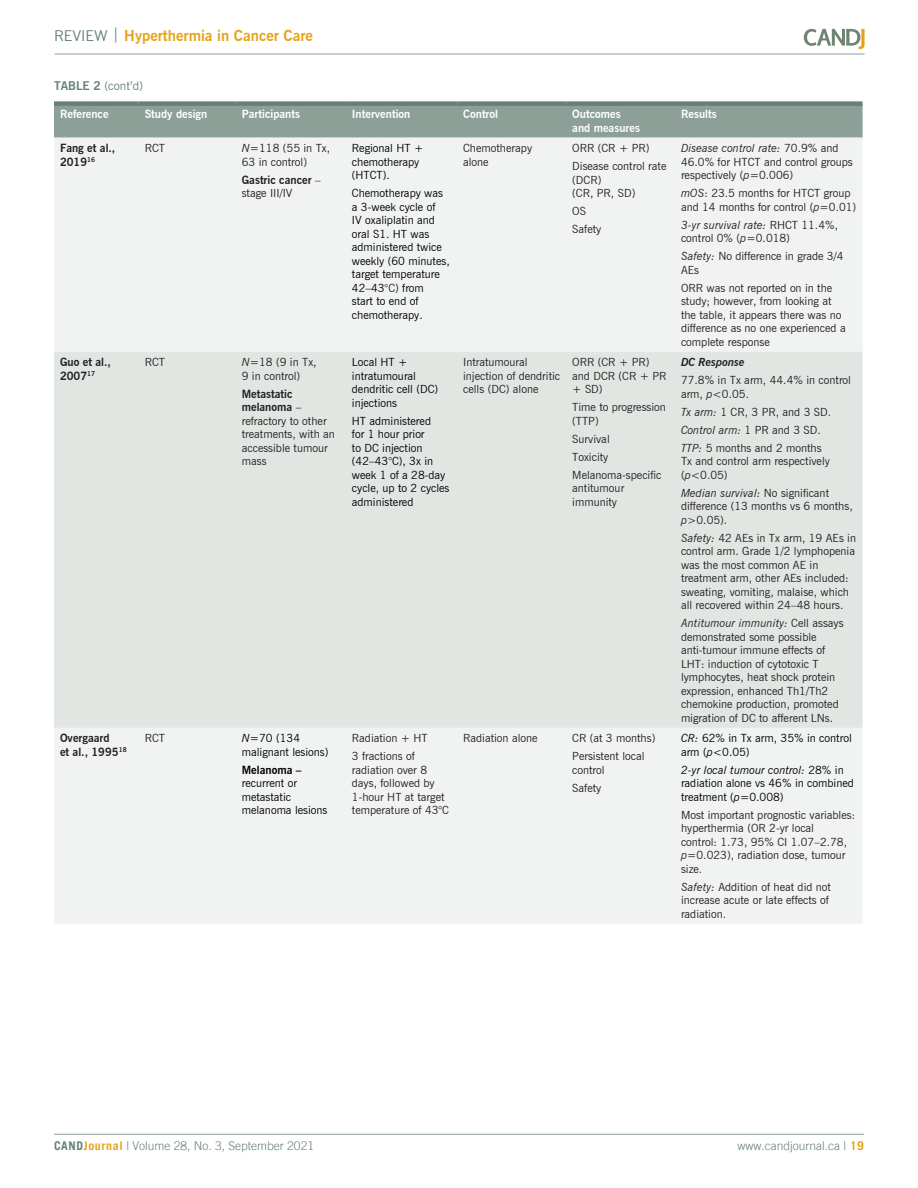
<style>
.page{position:relative;width:918px;height:1188px;background:#fff}
.page>*{position:absolute;margin:0;border:0;box-sizing:border-box;transform-origin:0 0}
.t1{font:700 15px "News Gothic BT";color:#e6a218}
.t2{font:300 12px "Trade Gothic LT";color:#678177}
.Table_Title{font:12px "News Gothic BT";color:#678177}
.Table{font:11.25px/13.5px "News Gothic BT";color:#231f20}
.Table-2{font:11.25px/13.5px "News Gothic BT";color:#000}
.Table-3{font:700 11.25px/13.5px "News Gothic BT";color:#fff}
.Table-4{font:700 11.25px/13.5px "News Gothic BT";color:#231f20}
.Table-5{font:italic 11.25px "News Gothic BT";color:#231f20}
.Table-6{font:italic 700 11.25px "News Gothic BT";color:#231f20}
.s1{font-weight:400;color:#678177}
.s2{font-weight:700}
.s3{font-style:italic}
.s4{font-weight:400}
.s5{color:#231f20}
.s6{font-style:normal}
.s7{font-weight:700;color:#e6a218}
</style>
<div class="page">
<hr style="left:55px;top:54px;width:810px;height:1px;background:#8ca098">
<hr style="left:54px;top:1134px;width:810px;height:1px;background:#8ca098">
<svg style="left:804px;top:29px;width:61px;height:20px"></svg>
<div style="left:54px;top:106px;width:809px;height:32px;background:#8ca098"></div>
<div style="left:54px;top:138px;width:809px;height:786px;background:#f0f3f2"></div>
<div style="left:54px;top:352px;width:809px;height:376px;background:#e2e6e3"></div>
<div style="left:54px;top:101px;width:85px;height:5px;background:#678177"></div>
<div style="left:139px;top:101px;width:97px;height:5px;background:#678177"></div>
<div style="left:236px;top:101px;width:110px;height:5px;background:#678177"></div>
<div style="left:346px;top:101px;width:111px;height:5px;background:#678177"></div>
<div style="left:457px;top:101px;width:109px;height:5px;background:#678177"></div>
<div style="left:566px;top:101px;width:109px;height:5px;background:#678177"></div>
<div style="left:675px;top:101px;width:188px;height:5px;background:#678177"></div>
<h1 class="t1" style="left:54px;top:26px;width:261px"><span class="s1">REVIEW |</span> Hyperthermia in Cancer Care</h1>
<p class="Table_Title" style="left:54px;top:79px;width:91px"><span class="s2">TABLE 2</span> (cont’d)</p>
<p class="Table-3" style="left:60px;top:107px;width:50px">Reference</p>
<p class="Table-3" style="left:145px;top:107px;width:64px">Study design</p>
<p class="Table-3" style="left:242px;top:107px;width:60px">Participants</p>
<p class="Table-3" style="left:352px;top:107px;width:60px">Intervention</p>
<p class="Table-3" style="left:463px;top:107px;width:36px">Control</p>
<p class="Table-3" style="left:572px;top:107px;width:69px">Outcomes and measures</p>
<p class="Table-3" style="left:681px;top:107px;width:37px">Results</p>
<p class="Table-4" style="left:60px;top:141px;width:57px">Fang et al.,<br>2019<sup>16</sup></p>
<p class="Table" style="left:145px;top:141px;width:22px">RCT</p>
<p class="Table" style="left:242px;top:141px;width:90px"><span class="s3">N=</span>118 (55 in Tx,<br>63 in control)</p>
<p class="Table-4" style="left:242px;top:173px;width:80px">Gastric cancer <span class="s4">– stage III/IV</span></p>
<p class="Table" style="left:463px;top:141px;width:70px">Chemotherapy alone</p>
<p class="Table" style="left:572px;top:141px;width:79px">ORR (CR + PR)</p>
<p class="Table" style="left:572px;top:159px;width:96px">Disease control rate (DCR)<br>(CR, PR, SD)</p>
<p class="Table" style="left:572px;top:204px;width:15px">OS</p>
<p class="Table" style="left:572px;top:222px;width:31px">Safety</p>
<p class="Table" style="left:681px;top:141px;width:173px"><span class="s3">Disease control rate:</span> 70.9% and<br>46.0% for HTCT and control groups respectively (<span class="s3">p=</span>0.006)</p>
<p class="Table" style="left:681px;top:186px;width:177px"><span class="s3">mOS</span>: 23.5 months for HTCT group and 14 months for control (<span class="s3">p=</span>0.01)</p>
<p class="Table" style="left:681px;top:218px;width:159px"><span class="s3">3-yr survival rate:</span> RHCT 11.4%, control 0% (<span class="s3">p=</span>0.018)</p>
<p class="Table" style="left:681px;top:249px;width:164px"><span class="s3">Safety:</span> No difference in grade 3/4<br>AEs</p>
<p class="Table" style="left:681px;top:281px;width:166px">ORR was not reported on in the study; however, from looking at the table, it appears there was no difference as no one experienced a complete response</p>
<p class="Table-2" style="left:352px;top:141px;width:73px">Regional HT + chemotherapy (HTCT).</p>
<p class="Table-2" style="left:352px;top:186px;width:99px">Chemotherapy was a 3-week cycle of<br>IV oxaliplatin and oral S1. HT was administered twice weekly (60 minutes, target temperature<br>42–43<span class="s5">°C)</span> from<br>start to end of chemotherapy.</p>
<p class="Table-4" style="left:60px;top:355px;width:52px">Guo et al.,<br>2007<sup>17</sup></p>
<p class="Table" style="left:145px;top:355px;width:22px">RCT</p>
<p class="Table" style="left:242px;top:355px;width:76px"><span class="s3">N=</span>18 (9 in Tx,<br>9 in control)</p>
<p class="Table" style="left:242px;top:387px;width:95px"><span class="s2">Metastatic melanoma</span> – refractory to other treatments, with an accessible tumour mass</p>
<p class="Table-4" style="left:60px;top:731px;width:68px">Overgaard<br>et al., 1995<sup>18</sup></p>
<p class="Table" style="left:145px;top:731px;width:22px">RCT</p>
<p class="Table-2" style="left:242px;top:731px;width:88px"><span class="s3">N=</span>70 (134 malignant lesions)</p>
<p class="Table-2" style="left:242px;top:763px;width:87px"><span class="s2">Melanoma – </span>recurrent or metastatic melanoma lesions</p>
<p class="Table-2" style="left:352px;top:355px;width:88px">Local HT + intratumoural dendritic cell (DC) injections</p>
<p class="Table-2" style="left:352px;top:414px;width:99px">HT administered<br>for 1 hour prior<br>to DC injection (42–43<span class="s5">°</span>C), 3x in week 1 of a 28-day cycle, up to 2 cycles administered</p>
<p class="Table" style="left:463px;top:355px;width:99px">Intratumoural injection of dendritic cells (DC) alone</p>
<p class="Table" style="left:572px;top:355px;width:96px">ORR (CR + PR) and DCR (CR + PR + SD)</p>
<p class="Table" style="left:572px;top:400px;width:95px">Time to progression (TTP)</p>
<p class="Table" style="left:572px;top:432px;width:39px">Survival</p>
<p class="Table" style="left:572px;top:450px;width:38px">Toxicity</p>
<p class="Table" style="left:572px;top:468px;width:91px">Melanoma-specific antitumour immunity</p>
<p class="Table" style="left:352px;top:731px;width:77px">Radiation + HT</p>
<p class="Table" style="left:352px;top:749px;width:99px">3 fractions of radiation over 8 days, followed by<br>1-hour HT at target temperature of 43°C</p>
<p class="Table" style="left:463px;top:731px;width:76px">Radiation alone</p>
<p class="Table" style="left:572px;top:731px;width:85px">CR (at 3 months)</p>
<p class="Table" style="left:572px;top:749px;width:74px">Persistent local control</p>
<p class="Table" style="left:572px;top:781px;width:31px">Safety</p>
<p class="Table-6" style="left:681px;top:355px;width:65px">DC Response</p>
<p class="Table" style="left:681px;top:373px;width:172px">77.8% in Tx arm, 44.4% in control arm, <span class="s3">p&lt;</span>0.05.</p>
<p class="Table" style="left:681px;top:405px;width:152px"><span class="s3">Tx arm:</span> 1 CR, 3 PR, and 3 SD.</p>
<p class="Table-5" style="left:681px;top:423px;width:141px">Control arm: <span class="s6">1 PR and 3 SD.</span></p>
<p class="Table" style="left:681px;top:441px;width:151px"><span class="s3">TTP:</span> 5 months and 2 months<br>Tx and control arm respectively (<span class="s3">p&lt;</span>0.05)</p>
<p class="Table" style="left:681px;top:486px;width:173px"><span class="s3">Median survival:</span> No significant difference (13 months vs 6 months, <span class="s3">p&gt;</span>0.05).</p>
<p class="Table" style="left:681px;top:531px;width:177px"><span class="s3">Safety:</span> 42 AEs in Tx arm, 19 AEs in control arm. Grade 1/2 lymphopenia was the most common AE in treatment arm, other AEs included: sweating, vomiting, malaise, which all recovered within 24–48 hours.</p>
<p class="Table" style="left:681px;top:616px;width:164px"><span class="s3">Antitumour immunity:</span> Cell assays demonstrated some possible anti-tumour immune effects of<br>LHT: induction of cytotoxic T lymphocytes, heat shock protein expression, enhanced Th1/Th2 chemokine production, promoted migration of DC to afferent LNs.</p>
<p class="Table-2" style="left:681px;top:731px;width:172px"><span class="s3">CR:</span> 62% in Tx arm, 35% in control arm (<span class="s3">p&lt;</span>0.05)</p>
<p class="Table-2" style="left:681px;top:763px;width:174px"><span class="s3">2-yr local tumour control:</span> 28% in radiation alone vs 46% in combined treatment (<span class="s3">p=</span>0.008)</p>
<p class="Table" style="left:681px;top:808px;width:176px">Most important prognostic variables: hyperthermia (OR 2-yr local<br>control: 1.73, 95% CI 1.07–2.78, <span class="s3">p=</span>0.023), radiation dose, tumour size.</p>
<p class="Table" style="left:681px;top:880px;width:152px"><span class="s3">Safety:</span> Addition of heat did not increase acute or late effects of radiation.</p>
<p class="t2" style="left:54px;top:1139px;width:262px"><span class="s2">CAND</span><span class="s7">Journal</span> | Volume 28, No. 3, September 2021</p>
<p class="t2" style="left:737px;top:1139px;width:128px">www.candjournal.ca | <span class="s7">19</span></p>
</div>
